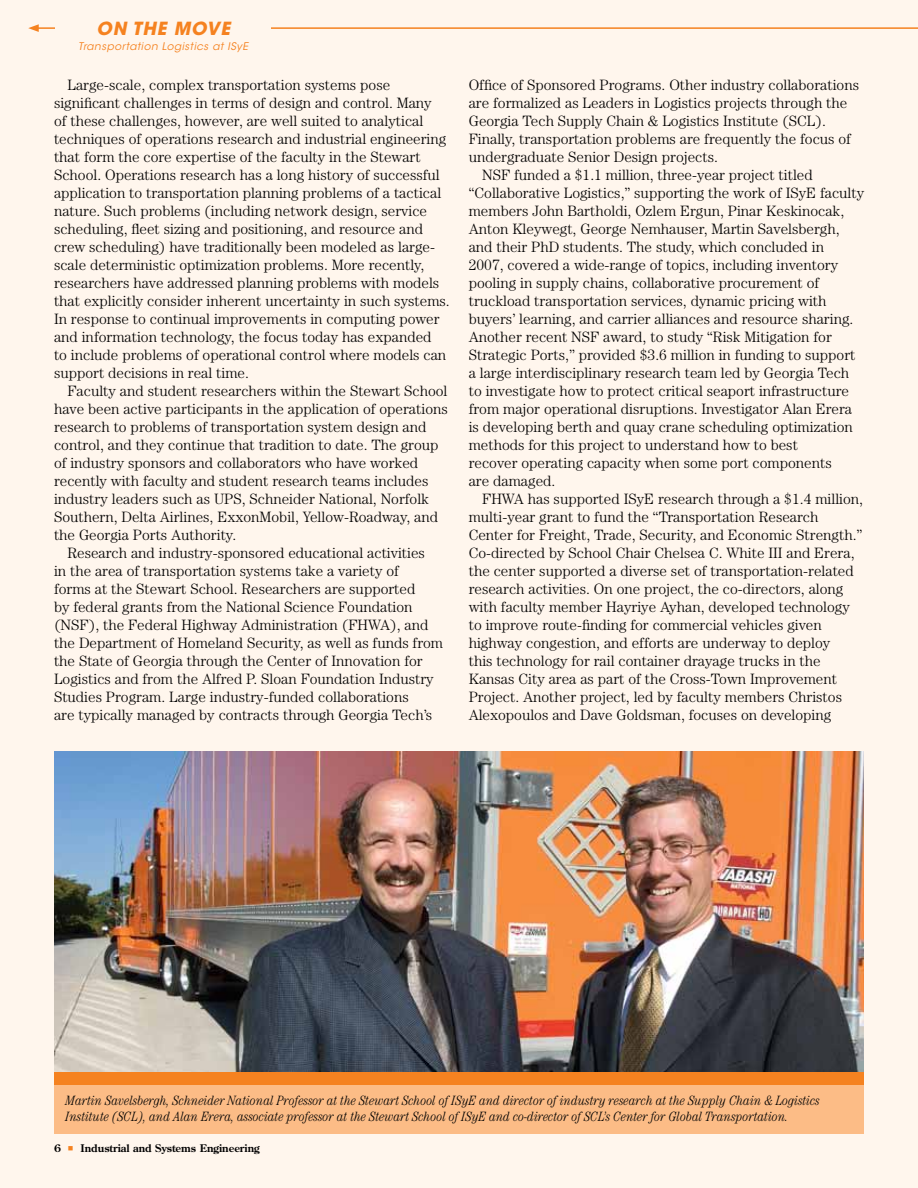
<style>
.page{position:relative;width:918px;height:1188px;background:#fff6ed}
.page>*{position:absolute;margin:0;border:0;box-sizing:border-box;transform-origin:0 0}
.t1{font:italic 700 18px "ITC Avant Garde Std";color:#f58220}
.t2{font:300 15px/18px "Century Std";color:#000}
.t3{font:italic 300 condensed 13.5px/16.2px "Century Std";color:#000}
.t4{font:700 10.5px "Century Old Style Std";color:#000}
.t5{font:italic 10.5px "ITC Avant Garde Std";letter-spacing:.05em;color:#f58220}
.s1{color:#f58220}
</style>
<div class="page">
<hr style="left:36px;top:27px;width:882px;height:2px;background:#f58220">
<svg style="left:28px;top:24px;width:11px;height:8px"></svg>
<div style="left:55px;top:22px;width:216px;height:72px;background:#fff6ed"></div>
<img style="left:54px;top:752px;width:810px;height:321px">
<div style="left:54px;top:1085px;width:810px;height:49px;background:#fcbc86"></div>
<div style="left:54px;top:1073px;width:810px;height:12px;background:#f58220"></div>
<p class="t1" style="left:97px;top:17px;width:49px">ON THE</p>
<p class="t1" style="left:174px;top:17px;width:45px">MOVE</p>
<p class="t5" style="left:78px;top:40px;width:171px">Transportation Logistics at ISyE</p>
<p class="t2" style="left:54px;top:76px;width:397px;text-indent:14px">Large-scale, complex transportation systems pose significant challenges in terms of design and control. Many<br>of these challenges, however, are well suited to analytical techniques of operations research and industrial engineering that form the core expertise of the faculty in the Stewart School. Operations research has a long history of successful application to transportation planning problems of a tactical nature. Such problems (including network design, service scheduling, fleet sizing and positioning, and resource and crew scheduling) have traditionally been modeled as large&shy;scale deterministic optimization problems. More recently, researchers have addressed planning problems with models that explicitly consider inherent uncertainty in such systems.<br>In response to continual improvements in computing power and information technology, the focus today has expanded<br>to include problems of operational control where models can support decisions in real time.</p>
<p class="t2" style="left:68px;top:382px;width:382px">Faculty and student researchers within the Stewart School</p>
<p class="t2" style="left:54px;top:400px;width:395px">have been active participants in the application of operations</p>
<p class="t2" style="left:54px;top:418px;width:374px">research to problems of transportation system design and</p>
<p class="t2" style="left:54px;top:436px;width:386px">control, and they continue that tradition to date. The group</p>
<p class="t2" style="left:54px;top:454px;width:366px">of industry sponsors and collaborators who have worked</p>
<p class="t2" style="left:54px;top:472px;width:376px">recently with faculty and student research teams includes</p>
<p class="t2" style="left:54px;top:490px;width:377px">industry leaders such as UPS, Schneider National, Norfolk</p>
<p class="t2" style="left:54px;top:508px;width:386px">Southern, Delta Airlines, ExxonMobil, Yellow-Roadway, and</p>
<p class="t2" style="left:54px;top:526px;width:184px">the Georgia Ports Authority.</p>
<p class="t2" style="left:68px;top:544px;width:359px">Research and industry-sponsored educational activities</p>
<p class="t2" style="left:54px;top:562px;width:347px">in the area of transportation systems take a variety of</p>
<p class="t2" style="left:54px;top:580px;width:363px">forms at the Stewart School. Researchers are supported</p>
<p class="t2" style="left:54px;top:598px;width:360px">by federal grants from the National Science Foundation</p>
<p class="t2" style="left:54px;top:616px;width:376px">(NSF), the Federal Highway Administration (FHWA), and</p>
<p class="t2" style="left:54px;top:634px;width:391px">the Department of Homeland Security, as well as funds from</p>
<p class="t2" style="left:54px;top:652px;width:370px">the State of Georgia through the Center of Innovation for</p>
<p class="t2" style="left:54px;top:670px;width:381px">Logistics and from the Alfred P. Sloan Foundation Industry</p>
<p class="t2" style="left:54px;top:688px;width:356px">Studies Program. Large industry-funded collaborations</p>
<p class="t2" style="left:54px;top:706px;width:380px">are typically managed by contracts through Georgia Tech’s</p>
<p class="t2" style="left:469px;top:76px;width:392px">Office of Sponsored Programs. Other industry collaborations</p>
<p class="t2" style="left:469px;top:94px;width:380px">are formalized as Leaders in Logistics projects through the</p>
<p class="t2" style="left:469px;top:112px;width:359px">Georgia Tech Supply Chain &amp; Logistics Institute (SCL).</p>
<p class="t2" style="left:469px;top:130px;width:384px">Finally, transportation problems are frequently the focus of</p>
<p class="t2" style="left:469px;top:148px;width:251px">undergraduate Senior Design projects.</p>
<p class="t2" style="left:482px;top:166px;width:332px">NSF funded a $1.1 million, three-year project titled</p>
<p class="t2" style="left:469px;top:184px;width:397px">“Collaborative Logistics,” supporting the work of ISyE faculty</p>
<p class="t2" style="left:469px;top:202px;width:377px">members John Bartholdi, Ozlem Ergun, Pinar Keskinocak,</p>
<p class="t2" style="left:469px;top:220px;width:372px">Anton Kleywegt, George Nemhauser, Martin Savelsbergh,</p>
<p class="t2" style="left:469px;top:238px;width:357px">and their PhD students. The study, which concluded in</p>
<p class="t2" style="left:469px;top:256px;width:371px">2007, covered a wide-range of topics, including inventory</p>
<p class="t2" style="left:469px;top:274px;width:352px">pooling in supply chains, collaborative procurement of</p>
<p class="t2" style="left:469px;top:292px;width:359px">truckload transportation services, dynamic pricing with</p>
<p class="t2" style="left:469px;top:310px;width:386px">buyers’ learning, and carrier alliances and resource sharing.</p>
<p class="t2" style="left:469px;top:328px;width:365px">Another recent NSF award, to study “Risk Mitigation for</p>
<p class="t2" style="left:469px;top:346px;width:388px">Strategic Ports,” provided $3.6 million in funding to support</p>
<p class="t2" style="left:469px;top:364px;width:382px">a large interdisciplinary research team led by Georgia Tech</p>
<p class="t2" style="left:469px;top:382px;width:382px">to investigate how to protect critical seaport infrastructure</p>
<p class="t2" style="left:469px;top:400px;width:385px">from major operational disruptions. Investigator Alan Erera</p>
<p class="t2" style="left:469px;top:418px;width:386px">is developing berth and quay crane scheduling optimization</p>
<p class="t2" style="left:469px;top:436px;width:331px">methods for this project to understand how to best</p>
<p class="t2" style="left:469px;top:454px;width:365px">recover operating capacity when some port components</p>
<p class="t2" style="left:469px;top:472px;width:88px">are damaged.</p>
<p class="t2" style="left:482px;top:490px;width:382px">FHWA has supported ISyE research through a $1.4 million,</p>
<p class="t2" style="left:469px;top:508px;width:351px">multi-year grant to fund the “Transportation Research</p>
<p class="t2" style="left:469px;top:526px;width:395px">Center for Freight, Trade, Security, and Economic Strength.”</p>
<p class="t2" style="left:469px;top:544px;width:387px">Co-directed by School Chair Chelsea C. White III and Erera,</p>
<p class="t2" style="left:469px;top:562px;width:387px">the center supported a diverse set of transportation-related</p>
<p class="t2" style="left:469px;top:580px;width:376px">research activities. On one project, the co-directors, along</p>
<p class="t2" style="left:469px;top:598px;width:383px">with faculty member Hayriye Ayhan, developed technology</p>
<p class="t2" style="left:469px;top:616px;width:355px">to improve route-finding for commercial vehicles given</p>
<p class="t2" style="left:469px;top:634px;width:363px">highway congestion, and efforts are underway to deploy</p>
<p class="t2" style="left:469px;top:652px;width:353px">this technology for rail container drayage trucks in the</p>
<p class="t2" style="left:469px;top:670px;width:370px">Kansas City area as part of the Cross-Town Improvement</p>
<p class="t2" style="left:469px;top:688px;width:375px">Project. Another project, led by faculty members Christos</p>
<p class="t2" style="left:469px;top:706px;width:364px">Alexopoulos and Dave Goldsman, focuses on developing</p>
<p class="t3" style="left:65px;top:1092px;width:756px">Martin Savelsbergh, Schneider National Professor at the Stewart School of ISyE and director of industry research at the Supply Chain &amp; Logistics<br>Institute (SCL), and Alan Erera, associate professor at the Stewart School of ISyE and co-director of SCL’s Center for Global Transportation.</p>
<p class="t4" style="left:54px;top:1141px;width:207px">6 <span class="s1">■</span> Industrial and Systems Engineering</p>
</div>
